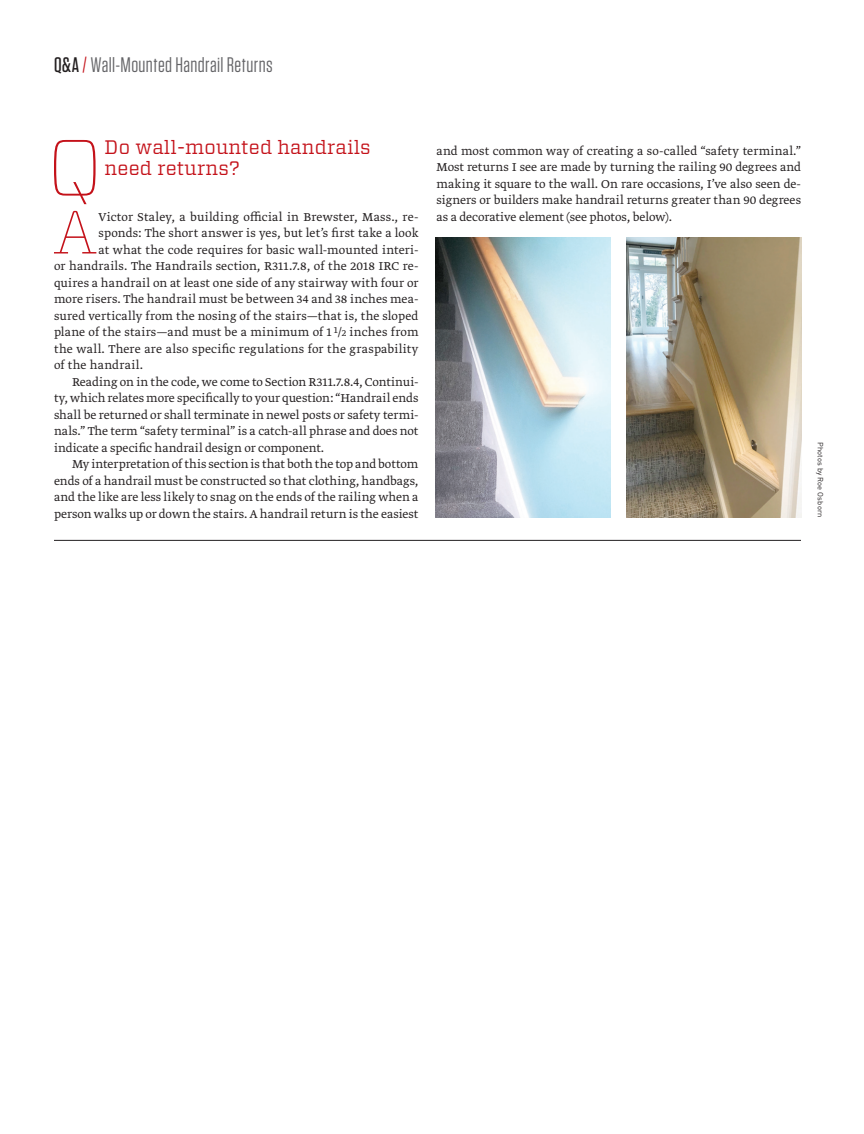
<style>
.page{position:relative;width:864px;height:1134px;background:#fff}
.page>*{position:absolute;margin:0;border:0;box-sizing:border-box;transform-origin:0 0}
.Body_-_DropCap_-_Vit{font:100 79.5px "Vitesse";color:#c4121a}
.Body_-_DropCap_-_Gre{font:100 60.6px "Vitesse";color:#c4121a}
.Tagline_-_Tungsten_1{font:21px "Tungsten";letter-spacing:.02em;color:#636366}
.Body_-_DropCap_-_Vit-2{font:19.5px/21px "Vitesse";letter-spacing:.01em;color:#c4121a}
.Body_-_Greta_Light_9{font:300 13.5px/16.5px "Greta Text Std";color:#231f20;text-align:justify}
.Body_-_DropCap_-_Gre-2{font:300 13.5px "Greta Text Std";letter-spacing:.015em;color:#231f20}
.Credit_-_Dinot_5_7_R{font:7.5px "DINOT";letter-spacing:.03em;color:#231f20}
.s1{font-weight:500;color:#231f20}
.s2{color:#c4121a}
.s3{font-size:10.5px}
</style>
<div class="page">
<hr style="left:54px;top:540px;width:747px;height:1px;background:#231f20">
<img style="left:436px;top:237px;width:174px;height:281px">
<img style="left:627px;top:237px;width:174px;height:281px">
<p class="Tagline_-_Tungsten_1" style="left:54px;top:54px;width:220px"><span class="s1">Q&amp;A</span> <span class="s2">/</span> Wall-Mounted Handrail Returns</p>
<p class="Body_-_DropCap_-_Vit" style="left:47px;top:112px;width:58px">Q</p>
<p class="Body_-_DropCap_-_Vit-2" style="left:105px;top:136px;width:268px">Do wall-mounted handrails need returns?</p>
<p class="Body_-_DropCap_-_Gre" style="left:52px;top:190px;width:47px">A</p>
<p class="Body_-_DropCap_-_Gre-2" style="left:99px;top:209px;width:321px">Victor Staley, a building official in Brewster, Mass., re-</p>
<p class="Body_-_DropCap_-_Gre-2" style="left:99px;top:225px;width:321px">sponds: The short answer is yes, but let’s first take a look</p>
<p class="Body_-_DropCap_-_Gre-2" style="left:99px;top:242px;width:321px">at what the code requires for basic wall-mounted interi-</p>
<p class="Body_-_DropCap_-_Gre-2" style="left:54px;top:258px;width:366px">or handrails. The Handrails section, R311.7.8, of the 2018 IRC re-</p>
<p class="Body_-_DropCap_-_Gre-2" style="left:54px;top:275px;width:366px">quires a handrail on at least one side of any stairway with four or</p>
<p class="Body_-_DropCap_-_Gre-2" style="left:54px;top:291px;width:366px">more risers. The handrail must be between 34 and 38 inches mea-</p>
<p class="Body_-_DropCap_-_Gre-2" style="left:54px;top:308px;width:366px">sured vertically from the nosing of the stairs—that is, the sloped</p>
<p class="Body_-_DropCap_-_Gre-2" style="left:54px;top:324px;width:366px">plane of the stairs—and must be a minimum of 1 <sup>1</sup>/<span class="s3">2</span> inches from</p>
<p class="Body_-_DropCap_-_Gre-2" style="left:54px;top:341px;width:366px">the wall. There are also specific regulations for the graspability</p>
<p class="Body_-_DropCap_-_Gre-2" style="left:54px;top:357px;width:91px">of the handrail.</p>
<p class="Body_-_Greta_Light_9" style="left:54px;top:374px;width:366px;text-indent:18px">Reading on in the code, we come to Section R311.7.8.4, Continui&shy;ty, which relates more specifically to your question: “Handrail ends shall be returned or shall terminate in newel posts or safety termi&shy;nals.” The term “safety terminal” is a catch-all phrase and does not indicate a specific handrail design or component.</p>
<p class="Body_-_Greta_Light_9" style="left:54px;top:456px;width:366px;text-indent:18px">My interpretation of this section is that both the top and bottom ends of a handrail must be constructed so that clothing, handbags, and the like are less likely to snag on the ends of the railing when a person walks up or down the stairs. A handrail return is the easiest</p>
<p class="Body_-_Greta_Light_9" style="left:437px;top:143px;width:366px">and most common way of creating a so-called “safety terminal.” Most returns I see are made by turning the railing 90 degrees and making it square to the wall. On rare occasions, I’ve also seen de&shy;signers or builders make handrail returns greater than 90 degrees as a decorative element (see photos, below).</p>
<p class="Credit_-_Dinot_5_7_R" style="left:826px;top:442px;width:77px;rotate:90deg">Photos by Roe Osborn</p>
</div>
